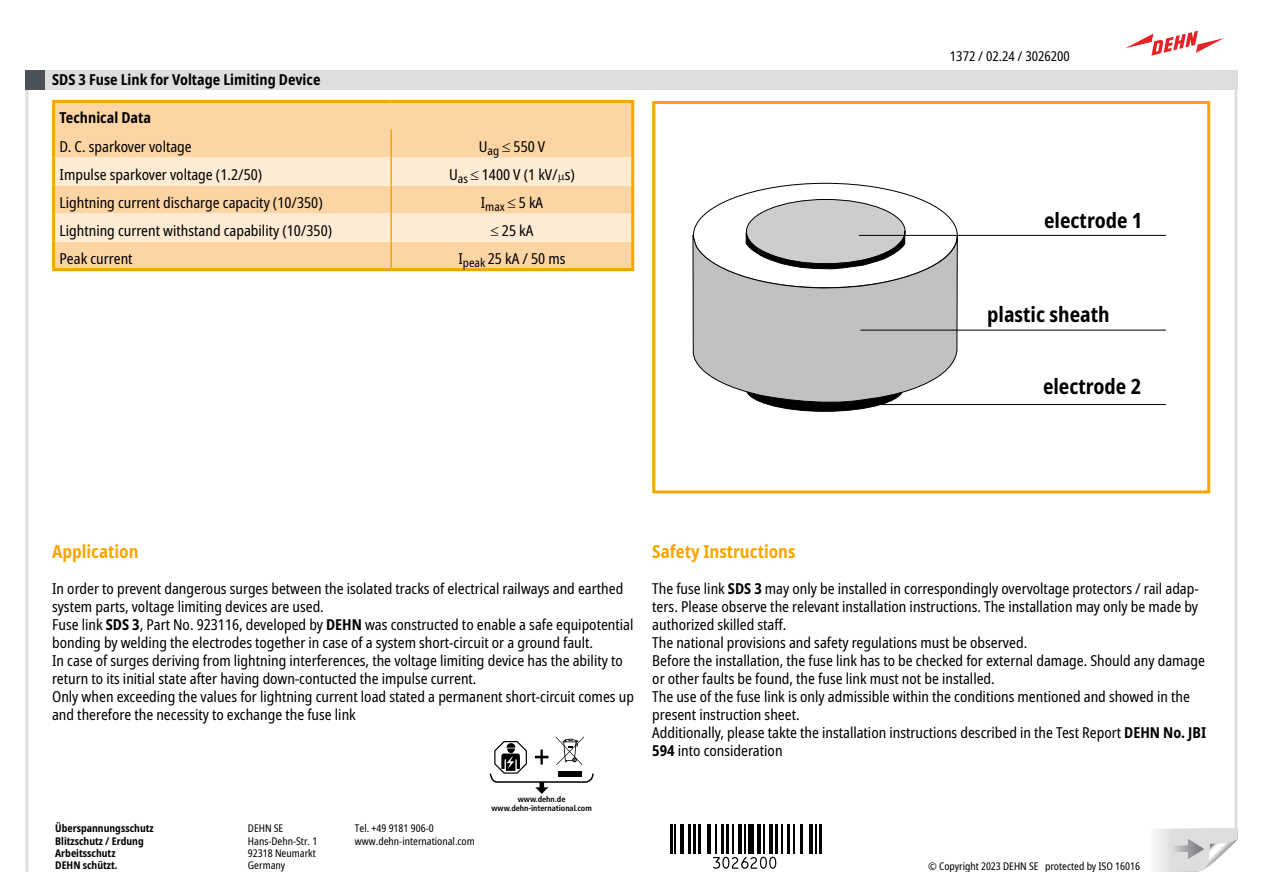
<style>
.page{position:relative;width:1263px;height:893px;background:#fff}
.page>*{position:absolute;margin:0;border:0;box-sizing:border-box;transform-origin:0 0}
.t1{font:700 condensed 21px "Noto Sans";color:#000}
.t2{font:700 condensed 18px "Noto Sans";color:#f7a600}
.t3{font:condensed 15px/18px "Noto Sans";color:#000}
.t4{font:700 condensed 15px "Noto Sans";color:#000}
.t5{font:condensed 13.5px "Noto Sans";color:#000}
.t6{font:condensed 10.5px "Noto Sans";color:#000}
.t7{font:700 condensed 10.5px "Noto Sans";color:#000}
.t8{font:700 condensed 8.25px/8.2px "Frutiger LT Com";color:#000;text-align:center}
.s1{font-weight:700}
</style>
<div class="page">
<div style="left:26px;top:70px;width:1211px;height:19px;background:#dedede"></div>
<svg style="left:1156px;top:829px;width:81px;height:43px"></svg>
<hr style="left:26px;top:70px;width:3px;height:802px;background:#dedede">
<hr style="left:1234px;top:83px;width:3px;height:756px;background:#dedede">
<div style="left:26px;top:70px;width:19px;height:19px;background:#4b5258"></div>
<svg style="left:1126px;top:31px;width:98px;height:25px"></svg>
<div style="left:55px;top:103px;width:576px;height:165px;background:#fdd5a5"></div>
<svg style="left:55px;top:157px;width:576px;height:85px;background:#fde3c4"></svg>
<hr style="left:52px;top:100px;width:339px;height:3px;background:#f7a600">
<hr style="left:52px;top:103px;width:3px;height:26px;background:#f7a600">
<hr style="left:391px;top:100px;width:243px;height:3px;background:#f7a600">
<hr style="left:631px;top:103px;width:3px;height:26px;background:#f7a600">
<hr style="left:52px;top:129px;width:3px;height:28px;background:#f7a600">
<hr style="left:52px;top:157px;width:3px;height:29px;background:#f7a600">
<hr style="left:52px;top:186px;width:3px;height:28px;background:#f7a600">
<hr style="left:52px;top:214px;width:3px;height:28px;background:#f7a600">
<hr style="left:52px;top:242px;width:3px;height:26px;background:#f7a600">
<hr style="left:52px;top:268px;width:339px;height:3px;background:#f7a600">
<hr style="left:390px;top:129px;width:2px;height:28px;background:#f7a600">
<hr style="left:390px;top:157px;width:2px;height:29px;background:#f7a600">
<hr style="left:390px;top:186px;width:2px;height:28px;background:#f7a600">
<hr style="left:390px;top:214px;width:2px;height:28px;background:#f7a600">
<hr style="left:390px;top:242px;width:2px;height:26px;background:#f7a600">
<hr style="left:631px;top:129px;width:3px;height:28px;background:#f7a600">
<hr style="left:631px;top:157px;width:3px;height:29px;background:#f7a600">
<hr style="left:631px;top:186px;width:3px;height:28px;background:#f7a600">
<hr style="left:631px;top:214px;width:3px;height:28px;background:#f7a600">
<hr style="left:631px;top:242px;width:3px;height:26px;background:#f7a600">
<hr style="left:391px;top:268px;width:243px;height:3px;background:#f7a600">
<div style="left:746px;top:199px;width:159px;height:65px;background:#cdcdcf;border-radius:50%"></div>
<svg style="left:746px;top:217px;width:159px;height:17px"></svg>
<svg style="left:693px;top:234px;width:269px;height:178px"></svg>
<hr style="left:859px;top:235px;width:307px;height:1px;background:#000">
<hr style="left:861px;top:330px;width:305px;height:1px;background:#000">
<hr style="left:859px;top:404px;width:307px;height:1px;background:#000">
<div style="left:652px;top:101px;width:558px;height:392px;border:3px solid #f7a600"></div>
<svg style="left:489px;top:736px;width:105px;height:58px"></svg>
<hr style="left:670px;top:824px;width:2px;height:30px;background:#000">
<hr style="left:675px;top:824px;width:1px;height:30px;background:#000">
<hr style="left:680px;top:824px;width:4px;height:30px;background:#000">
<hr style="left:688px;top:824px;width:3px;height:30px;background:#000">
<hr style="left:693px;top:824px;width:3px;height:30px;background:#000">
<hr style="left:699px;top:824px;width:2px;height:30px;background:#000">
<hr style="left:707px;top:824px;width:4px;height:30px;background:#000">
<hr style="left:715px;top:824px;width:2px;height:30px;background:#000">
<hr style="left:721px;top:824px;width:2px;height:30px;background:#000">
<hr style="left:726px;top:824px;width:2px;height:30px;background:#000">
<hr style="left:732px;top:824px;width:2px;height:30px;background:#000">
<hr style="left:738px;top:824px;width:4px;height:30px;background:#000">
<hr style="left:744px;top:824px;width:2px;height:30px;background:#000">
<div style="left:748px;top:824px;width:5px;height:30px;background:#000"></div>
<hr style="left:757px;top:824px;width:3px;height:30px;background:#000">
<hr style="left:763px;top:824px;width:1px;height:30px;background:#000">
<svg style="left:769px;top:824px;width:3px;height:30px"></svg>
<hr style="left:775px;top:824px;width:3px;height:30px;background:#000">
<hr style="left:782px;top:824px;width:1px;height:30px;background:#000">
<hr style="left:787px;top:824px;width:3px;height:30px;background:#000">
<hr style="left:794px;top:824px;width:1px;height:30px;background:#000">
<hr style="left:801px;top:824px;width:2px;height:30px;background:#000">
<hr style="left:809px;top:824px;width:4px;height:30px;background:#000">
<hr style="left:816px;top:824px;width:1px;height:30px;background:#000">
<hr style="left:819px;top:824px;width:3px;height:30px;background:#000">
<svg style="left:713px;top:857px;width:63px;height:12px"></svg>
<svg style="left:559px;top:174px;width:5px;height:8px"></svg>
<p class="t4" style="left:52px;top:69px;width:270px">SDS 3 Fuse Link for Voltage Limiting Device</p>
<p class="t4" style="left:60px;top:107px;width:93px">Technical Data</p>
<p class="t3" style="left:60px;top:137px;width:134px">D. C. sparkover voltage</p>
<p class="t3" style="left:479px;top:137px;width:68px">U<sub>ag</sub> ≤ 550 V</p>
<p class="t3" style="left:60px;top:165px;width:204px">Impulse sparkover voltage (1.2/50)</p>
<p class="t3" style="left:449px;top:165px;width:127px">U<sub>as</sub> ≤ 1400 V (1 kV/ s)</p>
<p class="t3" style="left:60px;top:194px;width:265px">Lightning current discharge capacity (10/350)</p>
<p class="t3" style="left:481px;top:194px;width:64px">I<sub>max</sub> ≤ 5 kA</p>
<p class="t3" style="left:60px;top:222px;width:274px">Lightning current withstand capability (10/350)</p>
<p class="t3" style="left:491px;top:222px;width:44px">≤ 25 kA</p>
<p class="t3" style="left:60px;top:250px;width:75px">Peak current</p>
<p class="t3" style="left:458px;top:250px;width:109px">I<sub>peak</sub> 25 kA / 50 ms</p>
<p class="t5" style="left:950px;top:47px;width:122px">1372 / 02.24 / 3026200</p>
<h1 class="t1" style="left:1044px;top:205px;width:100px">electrode 1</h1>
<h1 class="t1" style="left:987px;top:300px;width:124px">plastic sheath</h1>
<h1 class="t1" style="left:1043px;top:371px;width:100px">electrode 2</h1>
<p class="t2" style="left:52px;top:538px;width:88px">Application</p>
<p class="t3" style="left:52px;top:580px;width:583px">In order to prevent dangerous surges between the isolated tracks of electrical railways and earthed system parts, voltage limiting devices are used.<br>Fuse link <span class="s1">SDS 3</span>, Part No. 923116, developed by <span class="s1">DEHN</span> was constructed to enable a safe equipotential bonding by welding the electrodes together in case of a system short-circuit or a ground fault.<br>In case of surges deriving from lightning interferences, the voltage limiting device has the ability to return to its initial state after having down-contucted the impulse current.<br>Only when exceeding the values for lightning current load stated a permanent short-circuit comes up and therefore the necessity to exchange the fuse link</p>
<p class="t7" style="left:55px;top:821px;width:100px">Überspannungsschutz</p>
<p class="t6" style="left:248px;top:821px;width:37px">DEHN SE</p>
<p class="t6" style="left:355px;top:821px;width:80px">Tel. +49 9181 906-0</p>
<p class="t7" style="left:55px;top:833px;width:90px">Blitzschutz / Erdung</p>
<p class="t6" style="left:248px;top:833px;width:71px">Hans-Dehn-Str. 1</p>
<p class="t6" style="left:355px;top:833px;width:121px">www.dehn-international.com</p>
<p class="t7" style="left:55px;top:845px;width:62px">Arbeitsschutz</p>
<p class="t6" style="left:248px;top:845px;width:70px">92318 Neumarkt</p>
<p class="t7" style="left:55px;top:857px;width:64px">DEHN schützt.</p>
<p class="t6" style="left:248px;top:857px;width:39px">Germany</p>
<p class="t8" style="left:491px;top:795px;width:102px">www.dehn.de www.dehn-international.com</p>
<p class="t2" style="left:652px;top:538px;width:145px">Safety Instructions</p>
<p class="t3" style="left:652px;top:580px;width:555px">The fuse link <span class="s1">SDS 3</span> may only be installed in correspondingly overvoltage protectors / rail adap&shy;ters. Please observe the relevant installation instructions. The installation may only be made by authorized skilled staff.<br>The national provisions and safety regulations must be observed.<br>Before the installation, the fuse link has to be checked for external damage. Should any damage or other faults be found, the fuse link must not be installed.<br>The use of the fuse link is only admissible within the conditions mentioned and showed in the present instruction sheet.<br>Additionally, please takte the installation instructions described in the Test Report <span class="s1">DEHN No. JBI 594</span> into consideration</p>
<p class="t6" style="left:928px;top:859px;width:213px">© Copyright 2023 DEHN SE protected by ISO 16016</p>
</div>
